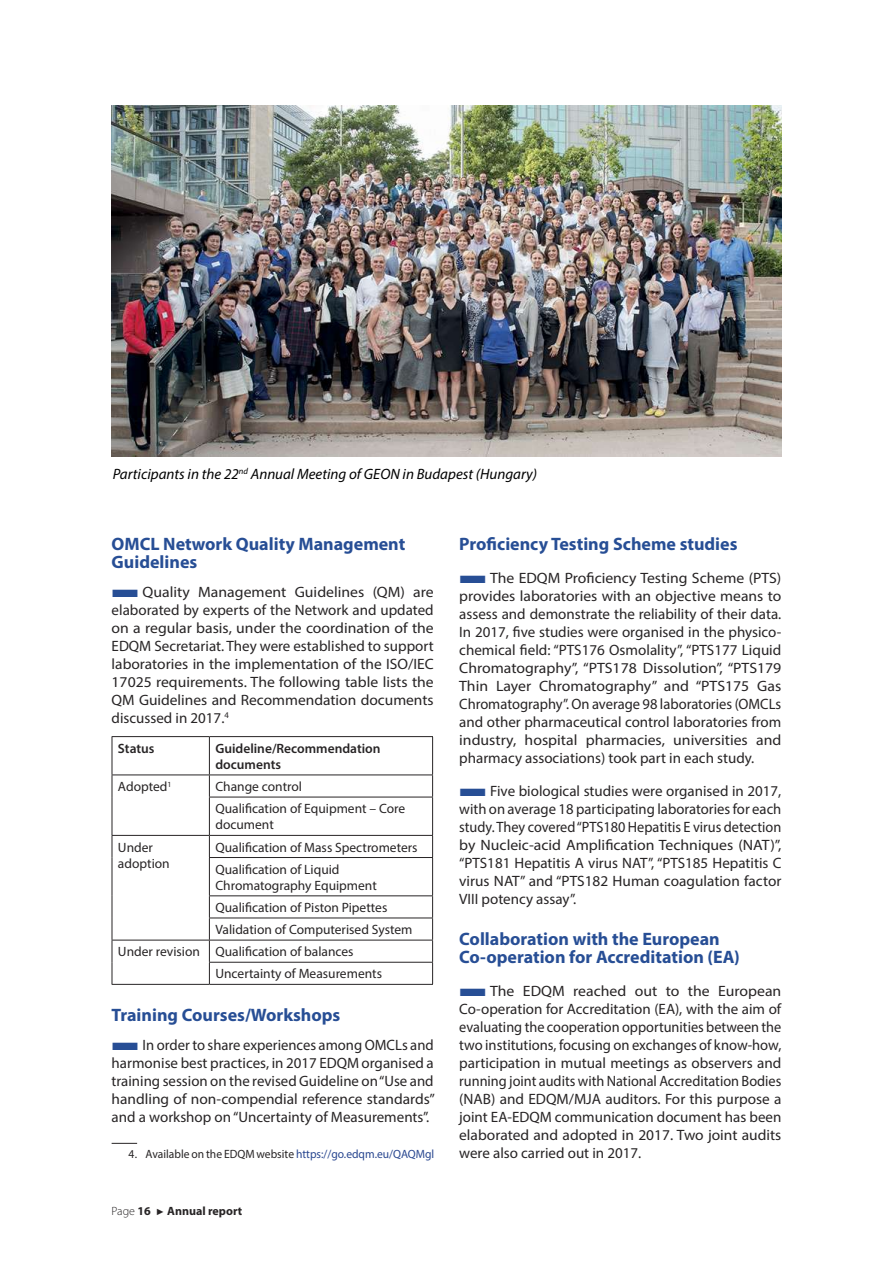
<style>
.page{position:relative;width:893px;height:1263px;background:#fff}
.page>*{position:absolute;margin:0;border:0;box-sizing:border-box;transform-origin:0 0}
.t1{font:700 18px/18px "Myriad Pro";color:#274e95}
.t2{font:15px/18px "Myriad Pro";color:#272425;text-align:justify;scale:1.05 1}
.t3{font:15px/18px "Myriad Pro";color:#272425;text-align:justify}
.t4{font:italic 15px "Myriad Pro";color:#000}
.t5{font:13.5px/22.2px "Myriad Pro";color:#272425}
.t6{font:600 13.5px/16.2px "Myriad Pro";color:#272425}
.t7{font:12px "Myriad Pro";color:#272425;scale:.96 1}
.t8{font:700 12px "Myriad Pro";color:#272425}
.s1{color:#274e95}
.s2{color:#294790}
.s3{font-weight:300}
.s4{font-family:"Arial";font-weight:400;font-size:9px}
</style>
<div class="page">
<img style="left:112px;top:105px;width:669px;height:351px">
<hr style="left:112px;top:736px;width:97px;height:1px;background:#272425">
<hr style="left:112px;top:737px;width:1px;height:37px;background:#272425">
<hr style="left:209px;top:736px;width:224px;height:1px;background:#272425">
<hr style="left:209px;top:737px;width:1px;height:37px;background:#272425">
<hr style="left:432px;top:737px;width:1px;height:37px;background:#272425">
<hr style="left:112px;top:774px;width:97px;height:1px;background:#272425">
<svg style="left:112px;top:775px;width:1px;height:22px"></svg>
<hr style="left:112px;top:797px;width:1px;height:38px;background:#272425">
<hr style="left:209px;top:774px;width:224px;height:1px;background:#272425">
<svg style="left:209px;top:775px;width:1px;height:22px"></svg>
<svg style="left:432px;top:775px;width:1px;height:22px"></svg>
<hr style="left:209px;top:797px;width:224px;height:1px;background:#272425">
<hr style="left:209px;top:797px;width:1px;height:38px;background:#272425">
<hr style="left:432px;top:797px;width:1px;height:38px;background:#272425">
<hr style="left:112px;top:835px;width:97px;height:1px;background:#272425">
<svg style="left:112px;top:836px;width:1px;height:21px"></svg>
<hr style="left:112px;top:857px;width:1px;height:39px;background:#272425">
<hr style="left:209px;top:835px;width:224px;height:1px;background:#272425">
<svg style="left:209px;top:836px;width:1px;height:21px"></svg>
<svg style="left:432px;top:836px;width:1px;height:21px"></svg>
<hr style="left:209px;top:857px;width:224px;height:1px;background:#272425">
<hr style="left:209px;top:858px;width:1px;height:37px;background:#272425">
<hr style="left:432px;top:858px;width:1px;height:37px;background:#272425">
<hr style="left:209px;top:895px;width:224px;height:1px;background:#272425">
<hr style="left:209px;top:917px;width:224px;height:1px;background:#272425">
<hr style="left:112px;top:940px;width:97px;height:1px;background:#272425">
<svg style="left:112px;top:896px;width:1px;height:88px"></svg>
<hr style="left:112px;top:984px;width:97px;height:1px;background:#272425">
<hr style="left:209px;top:940px;width:224px;height:1px;background:#272425">
<hr style="left:209px;top:962px;width:224px;height:1px;background:#272425">
<svg style="left:209px;top:896px;width:1px;height:88px"></svg>
<svg style="left:432px;top:896px;width:1px;height:88px"></svg>
<hr style="left:209px;top:984px;width:224px;height:1px;background:#272425">
<svg style="left:112px;top:1143px;width:25px;height:1px"></svg>
<p class="t4" style="left:113px;top:468px;width:426px">Participants in the 22<sup>nd</sup> Annual Meeting of GEON in Budapest (Hungary)</p>
<p class="t1" style="left:112px;top:537px;width:295px">OMCL Network Quality Management<br>Guidelines</p>
<p class="t2" style="left:112px;top:585px;width:308px"><span class="s1">■</span>Quality Management Guidelines (QM) are elaborated by experts of the Network and updated on a regular basis, under the coordination of the EDQM Secretariat. They were established to support laboratories in the implementation of the ISO/IEC 17025 requirements. The following table lists the QM Guidelines and Recommendation documents discussed in 2017.<sup>4</sup></p>
<p class="t6" style="left:118px;top:741px;width:38px">Status</p>
<p class="t6" style="left:215px;top:741px;width:167px">Guideline/Recommendation documents</p>
<p class="t5" style="left:118px;top:776px;width:55px">Adopted<sup>1</sup></p>
<p class="t5" style="left:215px;top:776px;width:191px">Change control<br>Qualification of Equipment – Core</p>
<p class="t5" style="left:215px;top:815px;width:60px">document</p>
<p class="t5" style="left:118px;top:840px;width:53px;line-height:16.2px">Under adoption</p>
<p class="t5" style="left:215px;top:837px;width:204px">Qualification of Mass Spectrometers<br>Qualification of Liquid</p>
<p class="t5" style="left:215px;top:875px;width:163px">Chromatography Equipment</p>
<p class="t5" style="left:215px;top:897px;width:173px">Qualification of Piston Pipettes</p>
<p class="t5" style="left:215px;top:919px;width:199px">Validation of Computerised System</p>
<p class="t5" style="left:118px;top:942px;width:237px">Under revision Qualification of balances</p>
<p class="t5" style="left:215px;top:964px;width:168px">Uncertainty of Measurements</p>
<p class="t1" style="left:112px;top:1007px;width:230px">Training Courses/Workshops</p>
<p class="t3" style="left:112px;top:1037px;width:325px"><span class="s1">■</span>In order to share experiences among OMCLs and harmonise best practices, in 2017 EDQM organised a training session on the revised Guideline on “Use and handling of non-compendial reference standards” and a workshop on “Uncertainty of Measurements”.</p>
<p class="t7" style="left:129px;top:1149px;width:320px">4. Available on the EDQM website <span class="s2">https://go.edqm.eu/QAQMgl</span></p>
<p class="t8" style="left:112px;top:1206px;width:132px"><span class="s3">Page</span> 16 <span class="s4">►</span> Annual report</p>
<p class="t1" style="left:459px;top:537px;width:280px">Proficiency Testing Scheme studies</p>
<p class="t2" style="left:459px;top:570px;width:308px"><span class="s1">■</span>The EDQM Proficiency Testing Scheme (PTS) provides laboratories with an objective means to assess and demonstrate the reliability of their data.<br>In 2017, five studies were organised in the physico&shy;chemical field: “PTS176 Osmolality”, “PTS177 Liquid Chromatography”, “PTS178 Dissolution”, “PTS179<br>Thin Layer Chromatography” and “PTS175 Gas Chromatography”. On average 98 laboratories (OMCLs and other pharmaceutical control laboratories from industry, hospital pharmacies, universities and pharmacy associations) took part in each study.</p>
<p class="t3" style="left:459px;top:783px;width:324px"><span class="s1">■</span>Five biological studies were organised in 2017, with on average 18 participating laboratories for each study. They covered “PTS180 Hepatitis E virus detection by Nucleic-acid Amplification Techniques (NAT)”, “PTS181 Hepatitis A virus NAT”, “PTS185 Hepatitis C virus NAT” and “PTS182 Human coagulation factor VIII potency assay”.</p>
<p class="t1" style="left:459px;top:931px;width:282px">Collaboration with the European<br>Co-operation for Accreditation (EA)</p>
<p class="t2" style="left:459px;top:983px;width:308px"><span class="s1">■</span>The EDQM reached out to the European Co-operation for Accreditation (EA), with the aim of evaluating the cooperation opportunities between the two institutions, focusing on exchanges of know-how, participation in mutual meetings as observers and running joint audits with National Accreditation Bodies (NAB) and EDQM/MJA auditors. For this purpose a joint EA-EDQM communication document has been elaborated and adopted in 2017. Two joint audits were also carried out in 2017.</p>
</div>
